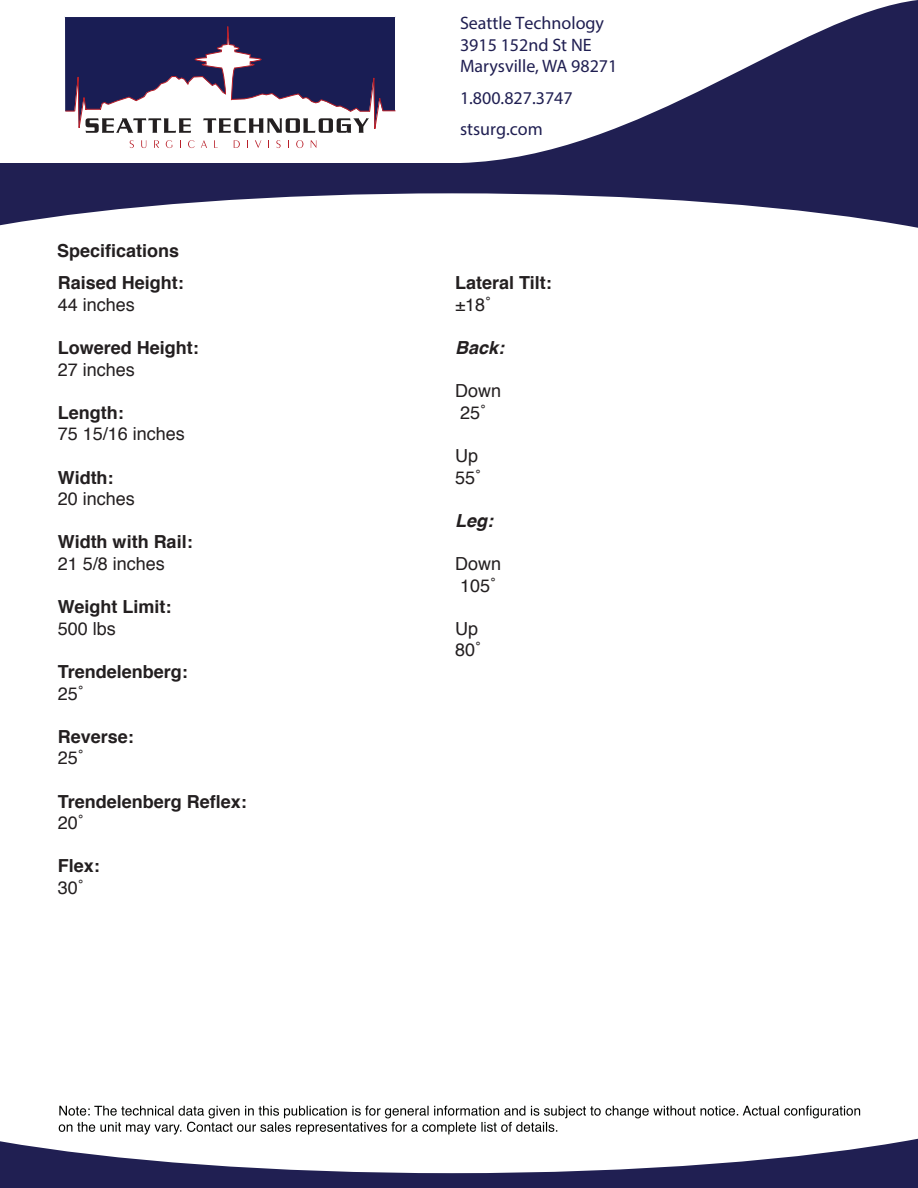
<style>
.page{position:relative;width:918px;height:1188px;background:#fff}
.page>*{position:absolute;margin:0;border:0;box-sizing:border-box;transform-origin:0 0}
.t1{font:700 18px/31.8px "Helvetica";color:#231f20}
.t2{font:18px/21.6px "Helvetica";color:#231f20}
.t3{font:18px/21.6px "Myriad Pro";color:#201f52}
.t4{font:italic 700 18px "Helvetica";color:#231f20}
</style>
<div class="page">
<svg style="left:0;top:1139px;width:918px;height:49px;fill:#201f52"></svg>
<svg style="left:0;top:184px;width:918px;height:44px"></svg>
<svg style="left:461px;top:0;width:457px;height:163px"></svg>
<div style="left:0;top:163px;width:918px;height:21px;background:#201f52"></div>
<svg style="left:59px;top:1106px;width:801px;height:29px"></svg>
<svg style="left:65px;top:17px;width:331px;height:131px"></svg>
<p class="t1" style="left:57px;top:235px;width:128px">Specifications<br>Raised Height:</p>
<p class="t2" style="left:58px;top:294px;width:79px">44 inches</p>
<p class="t1" style="left:58px;top:332px;width:143px">Lowered Height:</p>
<p class="t2" style="left:58px;top:359px;width:79px">27 inches</p>
<p class="t1" style="left:58px;top:397px;width:67px">Length:</p>
<p class="t2" style="left:58px;top:424px;width:129px">75 15/16 inches</p>
<p class="t1" style="left:58px;top:462px;width:57px">Width:</p>
<p class="t2" style="left:58px;top:489px;width:79px">20 inches</p>
<p class="t1" style="left:58px;top:526px;width:136px">Width with Rail:</p>
<p class="t2" style="left:58px;top:553px;width:109px">21 5/8 inches</p>
<p class="t1" style="left:58px;top:591px;width:115px">Weight Limit:</p>
<p class="t2" style="left:58px;top:618px;width:60px">500 lbs</p>
<p class="t1" style="left:58px;top:656px;width:132px">Trendelenberg:</p>
<p class="t2" style="left:58px;top:683px;width:28px">25˚</p>
<p class="t1" style="left:58px;top:721px;width:78px">Reverse:</p>
<p class="t2" style="left:58px;top:748px;width:28px">25˚</p>
<p class="t1" style="left:58px;top:786px;width:191px">Trendelenberg Reflex:</p>
<p class="t2" style="left:58px;top:813px;width:28px">20˚</p>
<p class="t1" style="left:58px;top:850px;width:44px">Flex:</p>
<p class="t2" style="left:58px;top:877px;width:28px">30˚</p>
<p class="t3" style="left:460px;top:12px;width:159px">Seattle Technology<br>3915 152nd St NE<br>Marysville, WA 98271</p>
<p class="t3" style="left:460px;top:82px;width:114px;line-height:31.5px">1.800.827.3747 stsurg.com</p>
<p class="t1" style="left:455px;top:267px;width:98px">Lateral Tilt:</p>
<p class="t2" style="left:455px;top:294px;width:37px">±18˚</p>
<p class="t4" style="left:455px;top:333px;width:51px">Back:</p>
<p class="t2" style="left:455px;top:381px;width:48px">Down<br>25˚</p>
<p class="t2" style="left:455px;top:445px;width:28px">Up<br>55˚</p>
<p class="t4" style="left:455px;top:506px;width:39px">Leg:</p>
<p class="t2" style="left:455px;top:553px;width:48px">Down<br>105˚</p>
<p class="t2" style="left:455px;top:618px;width:28px">Up<br>80˚</p>
</div>
